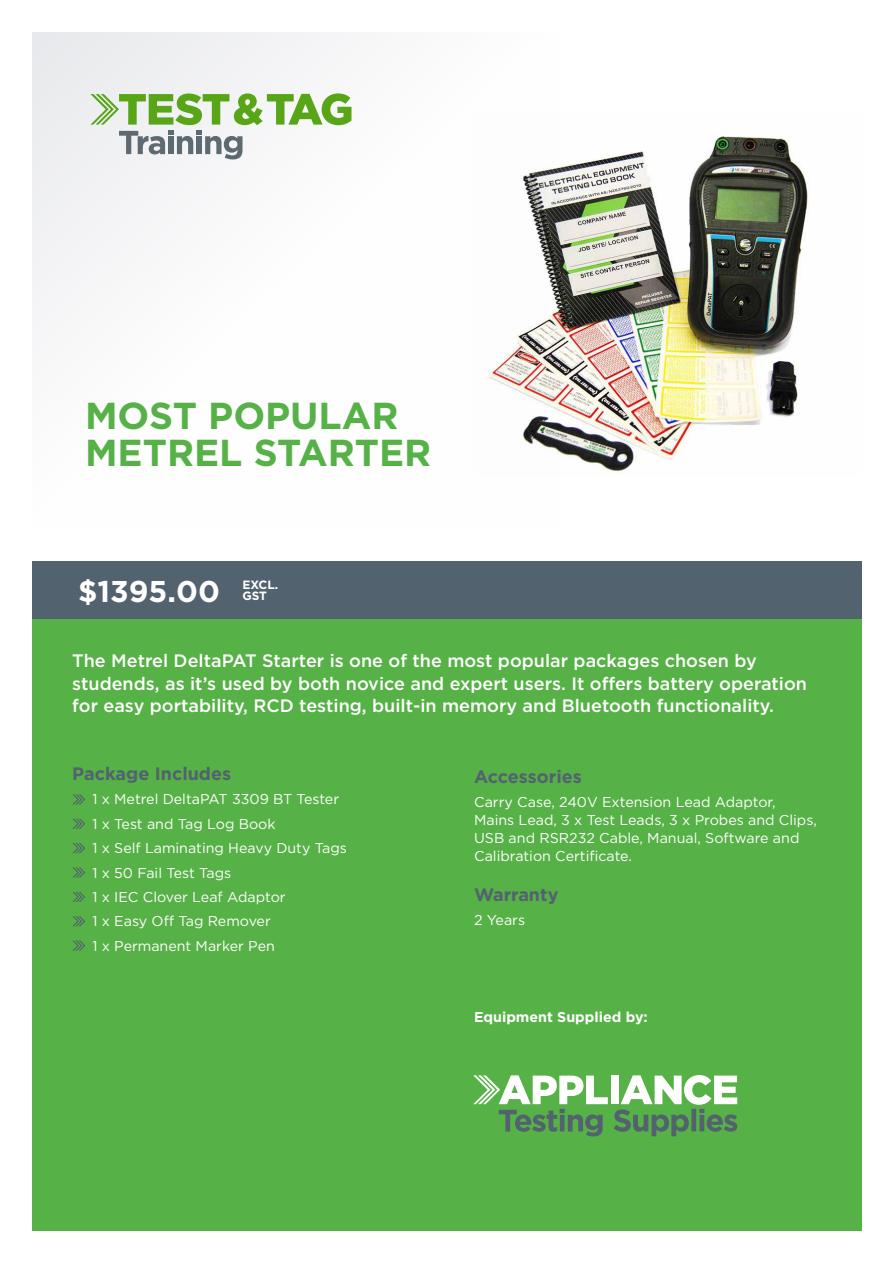
<style>
.page{position:relative;width:893px;height:1263px;background:#fff}
.page>*{position:absolute;margin:0;border:0;box-sizing:border-box;transform-origin:0 0}
.t1{font:700 37.5px/37.5px "Gotham";color:#56b146}
.t2{font:700 30px "Gotham";color:#fff}
.t3{font:500 18px/22.5px "Gotham";color:#fff}
.t4{font:700 18px "Gotham";color:#53626f}
.t5{font:14.25px/24.5px "Gotham";color:#fff}
.t6{font:700 14.25px "Gotham";color:#fff}
.t7{font:700 12px/11.2px "Gotham";color:#fff}
</style>
<div class="page">
<div style="left:32px;top:619px;width:829px;height:612px;background:#56b146"></div>
<div style="left:32px;top:561px;width:829px;height:58px;background:#53626f"></div>
<img style="left:561px;top:136px;width:247px;height:338px">
<div style="left:32px;top:32px;width:529px;height:493px;background:linear-gradient(to bottom,#f4f4f5,#fcfbfb)"></div>
<svg style="left:72px;top:794px;width:13px;height:10px"></svg>
<svg style="left:72px;top:819px;width:13px;height:10px"></svg>
<svg style="left:72px;top:843px;width:13px;height:10px"></svg>
<svg style="left:72px;top:867px;width:13px;height:10px"></svg>
<svg style="left:72px;top:892px;width:13px;height:10px"></svg>
<svg style="left:72px;top:916px;width:13px;height:10px"></svg>
<svg style="left:72px;top:941px;width:13px;height:10px"></svg>
<svg style="left:90px;top:93px;width:261px;height:66px"></svg>
<div style="left:611px;top:1075px;width:7px;height:29px;background:#fff"></div>
<svg style="left:614px;top:1075px;width:123px;height:61px"></svg>
<svg style="left:473px;top:1075px;width:135px;height:61px"></svg>
<h1 class="t1" style="left:85px;top:397px;width:348px">MOST POPULAR<br>METREL STARTER</h1>
<h2 class="t2" style="left:78px;top:571px;width:143px">$1395.00</h2>
<p class="t7" style="left:242px;top:579px;width:37px">EXCL.<br>GST</p>
<p class="t3" style="left:72px;top:649px;width:736px">The Metrel DeltaPAT Starter is one of the most popular packages chosen by studends, as it’s used by both novice and expert users. It offers battery operation for easy portability, RCD testing, built-in memory and Bluetooth functionality.</p>
<p class="t4" style="left:72px;top:762px;width:160px">Package Includes</p>
<p class="t5" style="left:92px;top:787px;width:256px">1 x Metrel DeltaPAT 3309 BT Tester<br>1 x Test and Tag Log Book<br>1 x Self Laminating Heavy Duty Tags<br>1 x 50 Fail Test Tags<br>1 x IEC Clover Leaf Adaptor<br>1 x Easy Off Tag Remover<br>1 x Permanent Marker Pen</p>
<p class="t4" style="left:474px;top:764px;width:109px">Accessories</p>
<p class="t5" style="left:474px;top:793px;width:344px;line-height:18px">Carry Case, 240V Extension Lead Adaptor, Mains Lead, 3 x Test Leads, 3 x Probes and Clips, USB and RSR232 Cable, Manual, Software and Calibration Certificate.</p>
<p class="t4" style="left:474px;top:882px;width:86px">Warranty</p>
<p class="t5" style="left:474px;top:907px;width:53px">2 Years</p>
<p class="t6" style="left:474px;top:1008px;width:175px">Equipment Supplied by:</p>
</div>
